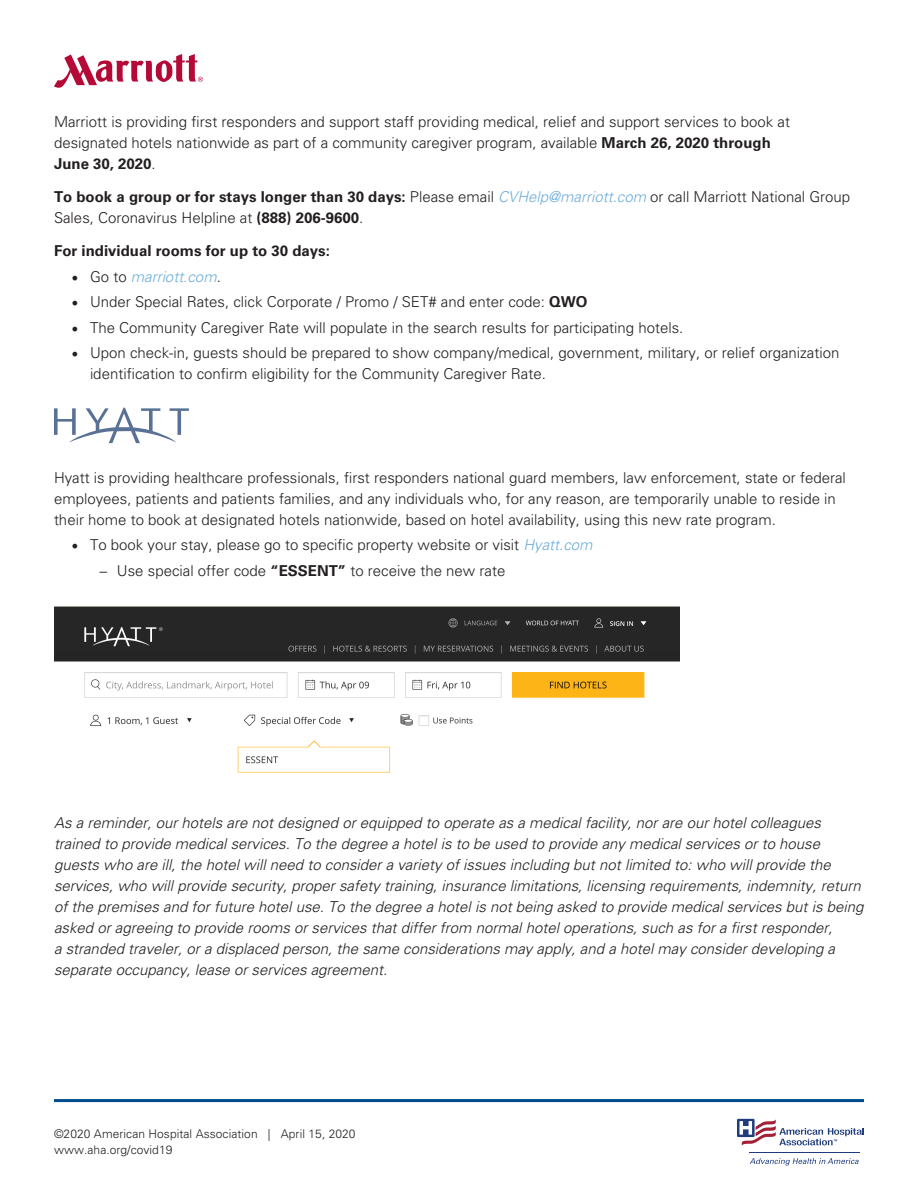
<style>
.page{position:relative;width:918px;height:1188px;background:#fff}
.page>*{position:absolute;margin:0;border:0;box-sizing:border-box;transform-origin:0 0}
.t1{font:300 15px/21px "Univers LT Std";color:#231f20}
.t2{font:italic 300 15px/21px "Univers LT Std";color:#231f20}
.t3{font:700 15px "Univers LT Std";color:#231f20}
.t4{font:italic 300 15px "Univers LT Std";color:#6dadda}
.t5{font:300 12px/16.5px "Univers LT Std";letter-spacing:.005em;color:#231f20}
.s1{font-weight:700}
.s2{font-style:italic;color:#6dadda}
.s3{font-family:"Minion Pro";font-weight:400;font-style:normal;font-size:18px;color:#231f20}
.s4{font-style:normal;color:#231f20}
.s5{font-family:"Minion Pro";font-weight:400;font-size:18px}
</style>
<div class="page">
<hr style="left:54px;top:1099px;width:810px;height:3px;background:#004a8e">
<hr style="left:749px;top:1152px;width:111px;height:1px;background:#1f3d7c">
<svg style="left:750px;top:1158px;width:109px;height:8px"></svg>
<svg style="left:736px;top:1118px;width:128px;height:28px"></svg>
<svg style="left:54px;top:54px;width:149px;height:34px"></svg>
<svg style="left:54px;top:408px;width:135px;height:35px"></svg>
<img style="left:54px;top:606px;width:626px;height:167px">
<p class="t1" style="left:54px;top:111px;width:738px">Marriott is providing first responders and support staff providing medical, relief and support services to book at designated hotels nationwide as part of a community caregiver program, available <span class="s1">March 26, 2020 through<br>June 30, 2020</span>.</p>
<p class="t1" style="left:54px;top:186px;width:798px"><span class="s1">To book a group or for stays longer than 30 days:</span> Please email <span class="s2">CVHelp@marriott.com</span> or call Marriott National Group<br>Sales, Coronavirus Helpline at <span class="s1">(888) 206-9600</span>.</p>
<p class="t3" style="left:54px;top:242px;width:277px">For individual rooms for up to 30 days:</p>
<p class="t4" style="left:71px;top:267px;width:151px"><span class="s3">•</span> <span class="s4">Go to</span> marriott.com<span class="s4">.</span></p>
<p class="t1" style="left:71px;top:291px;width:518px"><span class="s5">•</span> Under Special Rates, click Corporate / Promo / SET# and enter code: <span class="s1">QWO</span></p>
<p class="t1" style="left:71px;top:317px;width:614px"><span class="s5">•</span> The Community Caregiver Rate will populate in the search results for participating hotels.</p>
<p class="t1" style="left:90px;top:342px;width:751px;text-indent:-19px"><span class="s5">•</span> Upon check-in, guests should be prepared to show company/medical, government, military, or relief organization identification to confirm eligibility for the Community Caregiver Rate.</p>
<p class="t1" style="left:54px;top:467px;width:793px">Hyatt is providing healthcare professionals, first responders national guard members, law enforcement, state or federal employees, patients and patients families, and any individuals who, for any reason, are temporarily unable to reside in their home to book at designated hotels nationwide, based on hotel availability, using this new rate program.</p>
<p class="t1" style="left:71px;top:534px;width:523px"><span class="s5">•</span> To book your stay, please go to specific property website or visit <span class="s2">Hyatt.com</span></p>
<p class="t1" style="left:98px;top:560px;width:408px">− Use special offer code <span class="s1">“ESSENT”</span> to receive the new rate</p>
<p class="t2" style="left:54px;top:812px;width:811px">As a reminder, our hotels are not designed or equipped to operate as a medical facility, nor are our hotel colleagues trained to provide medical services. To the degree a hotel is to be used to provide any medical services or to house guests who are ill, the hotel will need to consider a variety of issues including but not limited to: who will provide the services, who will provide security, proper safety training, insurance limitations, licensing requirements, indemnity, return of the premises and for future hotel use. To the degree a hotel is not being asked to provide medical services but is being asked or agreeing to provide rooms or services that differ from normal hotel operations, such as for a first responder,<br>a stranded traveler, or a displaced person, the same considerations may apply, and a hotel may consider developing a separate occupancy, lease or services agreement.</p>
<p class="t5" style="left:54px;top:1125px;width:303px">©2020 American Hospital Association | April 15, 2020 www.aha.org/covid19</p>
</div>
